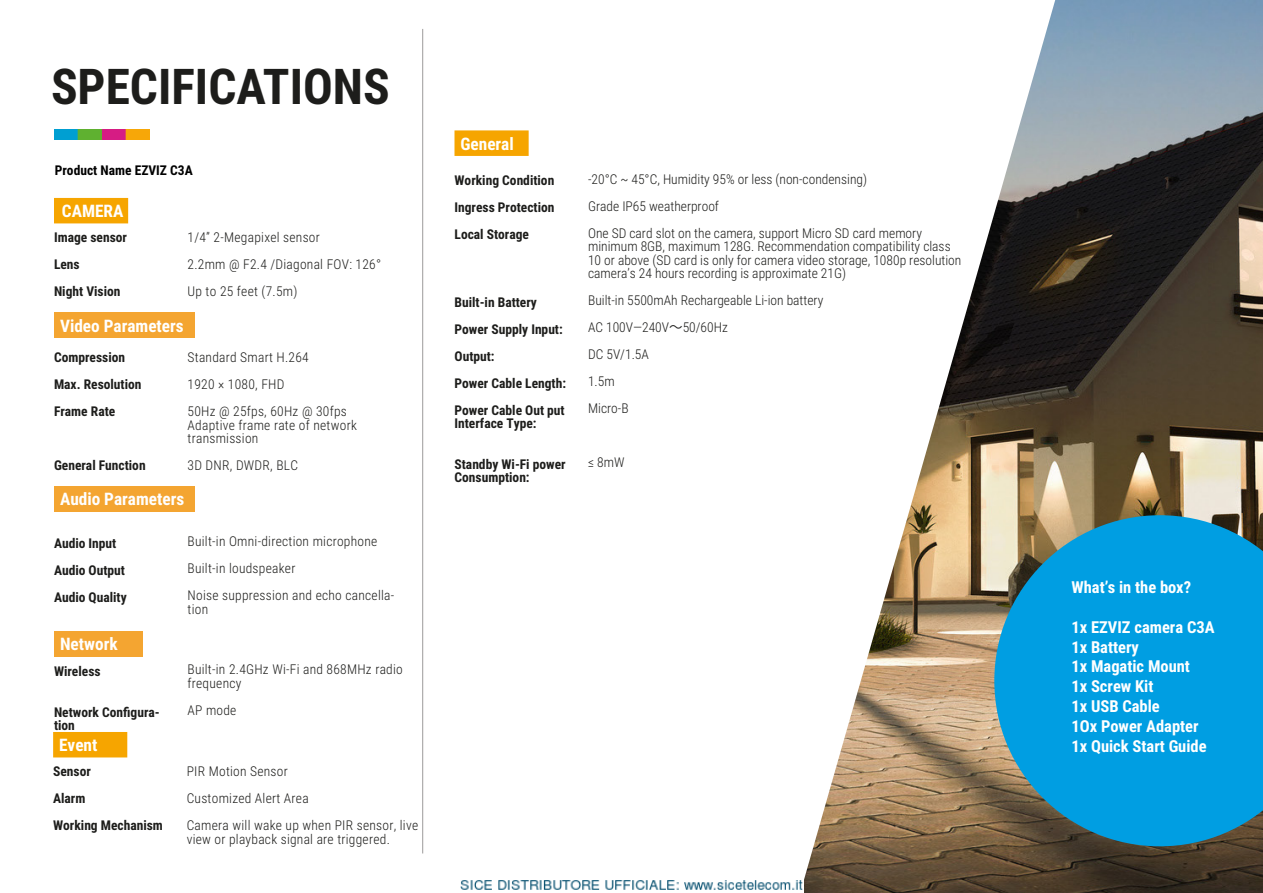
<style>
.page{position:relative;width:1263px;height:893px;background:#fff}
.page>*{position:absolute;margin:0;border:0;box-sizing:border-box;transform-origin:0 0}
.t1{font:700 49.35px "Roboto Condensed";color:#1d1d1b}
.t2{font:700 17.25px "Roboto Condensed";color:#fff}
.t3{font:700 16.5px/19.8px "Roboto Condensed";color:#fff}
.t4{font:300 13.5px/27px "Roboto Condensed";letter-spacing:.02em;color:#1d1d1b}
.t5{font:300 13.5px/27px "Roboto Condensed";color:#1d1d1b}
.t6{font:700 13.5px/27px "Roboto Condensed";color:#1d1d1b}
.t7{font:700 13.5px "Roboto Condensed";color:#000}
.s1{font-family:"Koz Go Pr 6 N";font-weight:400}
</style>
<div class="page">
<img style="left:54px;top:129px;width:95px;height:11px">
<div style="left:54px;top:198px;width:74px;height:25px;background:#f6a500"></div>
<hr style="left:422px;top:29px;width:1px;height:824px;background:#9c9b9b">
<div style="left:54px;top:313px;width:141px;height:25px;background:#f4a531"></div>
<div style="left:54px;top:486px;width:141px;height:26px;background:#f4a531"></div>
<div style="left:54px;top:631px;width:89px;height:25px;background:#f4a531"></div>
<div style="left:53px;top:732px;width:74px;height:25px;background:#f6a500"></div>
<div style="left:454px;top:130px;width:75px;height:26px;background:#f6a500"></div>
<img style="left:804px;top:0;width:459px;height:893px">
<svg style="left:994px;top:515px;width:269px;height:331px;background:#1597cb"></svg>
<img style="left:460px;top:880px;width:343px;height:10px">
<h1 class="t1" style="left:51px;top:52px;width:340px">SPECIFICATIONS</h1>
<p class="t7" style="left:55px;top:161px;width:139px">Product Name EZVIZ C3A</p>
<p class="t2" style="left:62px;top:199px;width:63px">CAMERA</p>
<p class="t4" style="left:188px;top:223px;width:195px">1/4” 2-Megapixel sensor<br>2.2mm @ F2.4 /Diagonal FOV: 126°<br>Up to 25 feet (7.5m)</p>
<p class="t6" style="left:54px;top:223px;width:74px">Image sensor<br>Lens<br>Night Vision</p>
<p class="t2" style="left:60px;top:313px;width:125px">Video Parameters</p>
<p class="t4" style="left:188px;top:343px;width:161px">Standard Smart H.264<br>1920 × 1080, FHD<br>50Hz @ 25fps, 60Hz @ 30fps</p>
<p class="t4" style="left:188px;top:417px;width:171px;line-height:13.5px">Adaptive frame rate of network transmission</p>
<p class="t4" style="left:188px;top:451px;width:112px">3D DNR, DWDR, BLC</p>
<p class="t6" style="left:54px;top:343px;width:89px">Compression<br>Max. Resolution<br>Frame Rate</p>
<p class="t6" style="left:54px;top:451px;width:93px">General Function</p>
<p class="t2" style="left:60px;top:487px;width:126px">Audio Parameters</p>
<p class="t6" style="left:54px;top:529px;width:74px">Audio Input<br>Audio Output<br>Audio Quality</p>
<p class="t2" style="left:60px;top:632px;width:59px">Network</p>
<p class="t6" style="left:54px;top:657px;width:48px">Wireless</p>
<p class="t6" style="left:54px;top:704px;width:107px;line-height:13.5px">Network Configura&shy;tion</p>
<p class="t2" style="left:59px;top:733px;width:40px">Event</p>
<p class="t6" style="left:53px;top:757px;width:111px">Sensor<br>Alarm<br>Working Mechanism</p>
<p class="t4" style="left:188px;top:527px;width:208px">Built-in Omni-direction microphone<br>Built-in loudspeaker<br>Noise suppression and echo cancella-</p>
<p class="t4" style="left:188px;top:595px;width:22px">tion</p>
<p class="t4" style="left:188px;top:662px;width:217px;line-height:13.5px">Built-in 2.4GHz Wi-Fi and 868MHz radio frequency</p>
<p class="t4" style="left:188px;top:696px;width:50px">AP mode</p>
<p class="t4" style="left:187px;top:757px;width:233px">PIR Motion Sensor<br>Customized Alert Area<br>Camera will wake up when PIR sensor, live</p>
<p class="t4" style="left:187px;top:825px;width:205px">view or playback signal are triggered.</p>
<p class="t2" style="left:460px;top:132px;width:55px">General</p>
<p class="t6" style="left:454px;top:166px;width:102px;text-align:justify">Working Condition Ingress Protection Local Storage</p>
<p class="t6" style="left:454px;top:288px;width:113px">Built-in Battery<br>Power Supply Input:<br>Output:<br>Power Cable Length:<br>Power Cable Out put</p>
<p class="t6" style="left:454px;top:409px;width:84px">Interface Type:</p>
<p class="t6" style="left:454px;top:457px;width:113px;line-height:13.5px">Standby Wi-Fi power<br>Consumption:</p>
<p class="t5" style="left:588px;top:165px;width:335px">-20°C ~ 45°C, Humidity 95% or less (non-condensing)<br>Grade IP65 weatherproof<br>One SD card slot on the camera, support Micro SD card memory</p>
<p class="t5" style="left:588px;top:239px;width:375px;line-height:13.5px">minimum 8GB, maximum 128G. Recommendation compatibility class<br>10 or above (SD card is only for camera video storage, 1080p resolution camera’s 24 hours recording is approximate 21G)</p>
<p class="t5" style="left:588px;top:286px;width:237px">Built-in 5500mAh Rechargeable Li-ion battery<br>AC 100V—240V<span class="s1">～</span>50/60Hz<br>DC 5V/1.5A<br>1.5m<br>Micro-B</p>
<p class="t4" style="left:588px;top:448px;width:38px">≤ 8mW</p>
<p class="t3" style="left:1071px;top:577px;width:121px">What’s in the box?</p>
<p class="t3" style="left:1071px;top:616px;width:145px">1x EZVIZ camera C3A<br>1x Battery<br>1x Magatic Mount<br>1x Screw Kit<br>1x USB Cable<br>1Ox Power Adapter<br>1x Quick Start Guide</p>
</div>
